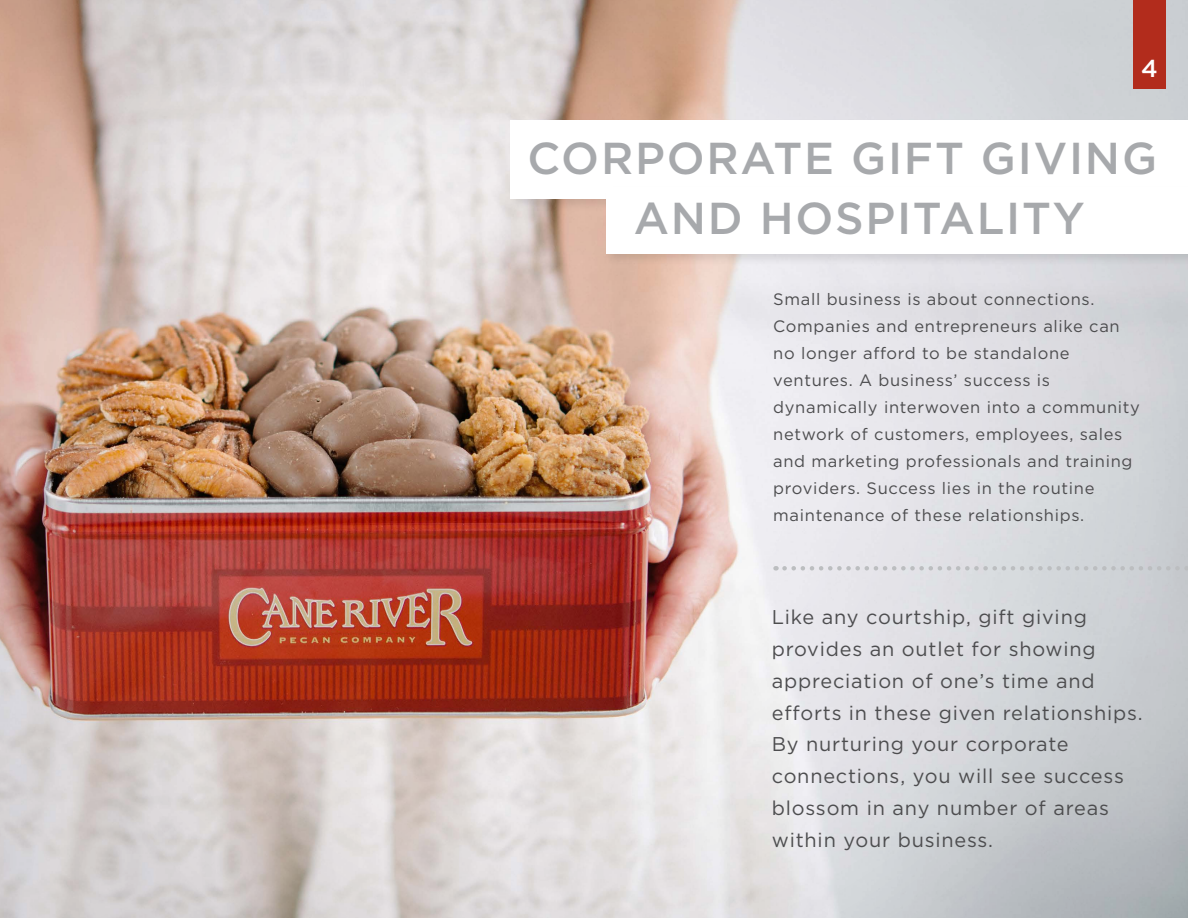
<style>
.page{position:relative;width:1188px;height:918px;background:#fff}
.page>*{position:absolute;margin:0;border:0;box-sizing:border-box;transform-origin:0 0}
.t1{font:500 44.7px/59.8px "Gotham";letter-spacing:.04em;color:#a7a9ac}
.t2{font:500 24.45px "Gotham";color:#fff}
.t3{font:19.95px/31.8px "Gotham";letter-spacing:.04em;color:#4d4d4f}
.t4{font:16.5px/27px "Gotham";letter-spacing:.04em;color:#4d4d4f}
</style>
<div class="page">
<img style="left:0;top:0;width:1188px;height:918px">
<svg style="left:785px;top:566px;width:403px;height:5px;background:#cfd1d5"></svg>
<div style="left:507px;top:117px;width:681px;height:95px;background:#000;opacity:.1"></div>
<div style="left:510px;top:120px;width:678px;height:79px;background:#fff"></div>
<div style="left:603px;top:184px;width:585px;height:83px;background:#000;opacity:.1"></div>
<div style="left:606px;top:187px;width:582px;height:67px;background:#fff"></div>
<div style="left:1133px;top:0;width:33px;height:88px;background:#b22c1c"></div>
<h2 class="t2" style="left:1141px;top:55px;width:18px">4</h2>
<h1 class="t1" style="left:634px;top:128px;width:525px;text-indent:-106px">CORPORATE GIFT GIVING<br>AND HOSPITALITY</h1>
<p class="t4" style="left:773px;top:286px;width:368px">Small business is about connections.<br>Companies and entrepreneurs alike can no longer afford to be standalone ventures. A business’ success is dynamically interwoven into a community network of customers, employees, sales and marketing professionals and training providers. Success lies in the routine maintenance of these relationships.</p>
<p class="t3" style="left:772px;top:601px;width:373px">Like any courtship, gift giving provides an outlet for showing appreciation of one’s time and efforts in these given relationships.<br>By nurturing your corporate connections, you will see success blossom in any number of areas within your business.</p>
</div>
